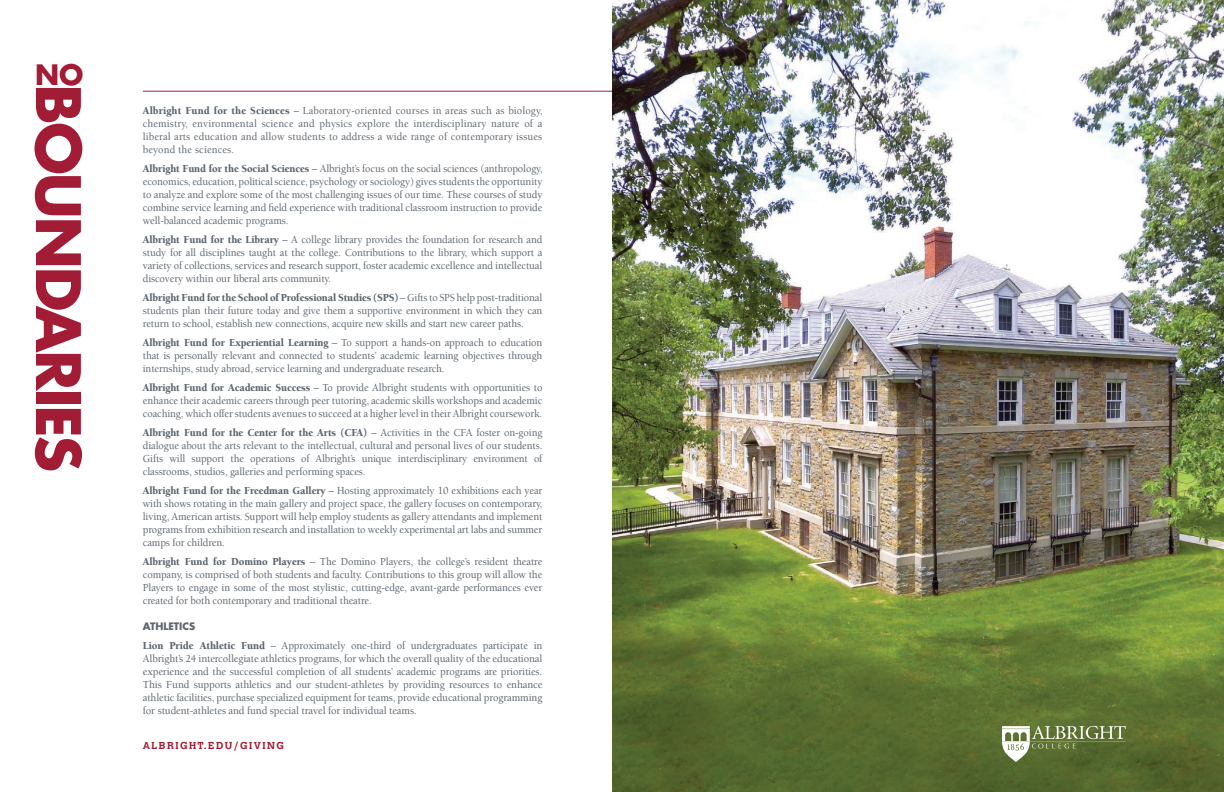
<style>
.page{position:relative;width:1224px;height:792px;background:#fff}
.page>*{position:absolute;margin:0;border:0;box-sizing:border-box;transform-origin:0 0}
.t1{font:700 59.5px "Futura";letter-spacing:-.04em;color:#a31c35}
.t2{font:700 27.4px "Futura";color:#a31c35}
.t3{font:500 11px/13px "Berkeley";letter-spacing:-.01em;color:#5c666f;text-align:justify;scale:.95 1}
.t4{font:500 11px/13px "Berkeley";letter-spacing:-.01em;color:#5c666f;text-align:justify;scale:.96 1}
.t5{font:700 10px "Calvert";letter-spacing:.15em;color:#a31c35}
.t6{font:700 10px "Futura";color:#5c666f}
.s1{font-weight:900}
</style>
<div class="page">
<hr style="left:143px;top:91px;width:469px;height:1px;background:#a31c35">
<img style="left:612px;top:0;width:612px;height:792px">
<svg style="left:1002px;top:726px;width:124px;height:36px;background:#7e8d5e"></svg>
<h2 class="t2" style="left:35px;top:57px;width:50px">NO</h2>
<h1 class="t1" style="left:98px;top:84px;width:389px;rotate:90deg">BOUNDARIES</h1>
<p class="t3" style="left:143px;top:104px;width:422px"><span class="s1">Albright Fund for the Sciences</span> – Laboratory-oriented courses in areas such as biology, chemistry, environmental science and physics explore the interdisciplinary nature of a liberal arts education and allow students to address a wide range of contemporary issues beyond the sciences.</p>
<p class="t3" style="left:143px;top:162px;width:422px"><span class="s1">Albright Fund for the Social Sciences</span> – Albright’s focus on the social sciences (anthropology, economics, education, political science, psychology or sociology) gives students the opportunity to analyze and explore some of the most challenging issues of our time. These courses of study combine service learning and field experience with traditional classroom instruction to provide well-balanced academic programs.</p>
<p class="t3" style="left:143px;top:233px;width:422px"><span class="s1">Albright Fund for the Library</span> – A college library provides the foundation for research and study for all disciplines taught at the college. Contributions to the library, which support a variety of collections, services and research support, foster academic excellence and intellectual discovery within our liberal arts community.</p>
<p class="t3" style="left:143px;top:291px;width:422px"><span class="s1">Albright Fund for the School of Professional Studies (SPS)</span> – Gifts to SPS help post-traditional students plan their future today and give them a supportive environment in which they can return to school, establish new connections, acquire new skills and start new career paths.</p>
<p class="t3" style="left:143px;top:336px;width:422px"><span class="s1">Albright Fund for Experiential Learning</span> – To support a hands-on approach to education that is personally relevant and connected to students’ academic learning objectives through internships, study abroad, service learning and undergraduate research.</p>
<p class="t3" style="left:143px;top:381px;width:422px"><span class="s1">Albright Fund for Academic Success</span> – To provide Albright students with opportunities to enhance their academic careers through peer tutoring, academic skills workshops and academic coaching, which offer students avenues to succeed at a higher level in their Albright coursework.</p>
<p class="t3" style="left:143px;top:426px;width:422px"><span class="s1">Albright Fund for the Center for the Arts (CFA)</span> – Activities in the CFA foster on-going dialogue about the arts relevant to the intellectual, cultural and personal lives of our students.<br>Gifts will support the operations of Albright’s unique interdisciplinary environment of classrooms, studios, galleries and performing spaces.</p>
<p class="t3" style="left:143px;top:484px;width:422px"><span class="s1">Albright Fund for the Freedman Gallery</span> – Hosting approximately 10 exhibitions each year with shows rotating in the main gallery and project space, the gallery focuses on contemporary, living, American artists. Support will help employ students as gallery attendants and implement programs from exhibition research and installation to weekly experimental art labs and summer camps for children.</p>
<p class="t3" style="left:143px;top:555px;width:422px"><span class="s1">Albright Fund for Domino Players</span> – The Domino Players, the college’s resident theatre company, is comprised of both students and faculty. Contributions to this group will allow the Players to engage in some of the most stylistic, cutting-edge, avant-garde performances ever created for both contemporary and traditional theatre.</p>
<p class="t6" style="left:143px;top:620px;width:54px">ATHLETICS</p>
<p class="t4" style="left:143px;top:640px;width:418px"><span class="s1">Lion Pride Athletic Fund</span> – Approximately one-third of undergraduates participate in Albright’s 24 intercollegiate athletics programs, for which the overall quality of the educational experience and the successful completion of all students’ academic programs are priorities.<br>This Fund supports athletics and our student-athletes by providing resources to enhance athletic facilities, purchase specialized equipment for teams, provide educational programming for student-athletes and fund special travel for individual teams.</p>
<p class="t5" style="left:143px;top:739px;width:143px">ALBRIGHT.EDU/GIVING</p>
</div>
